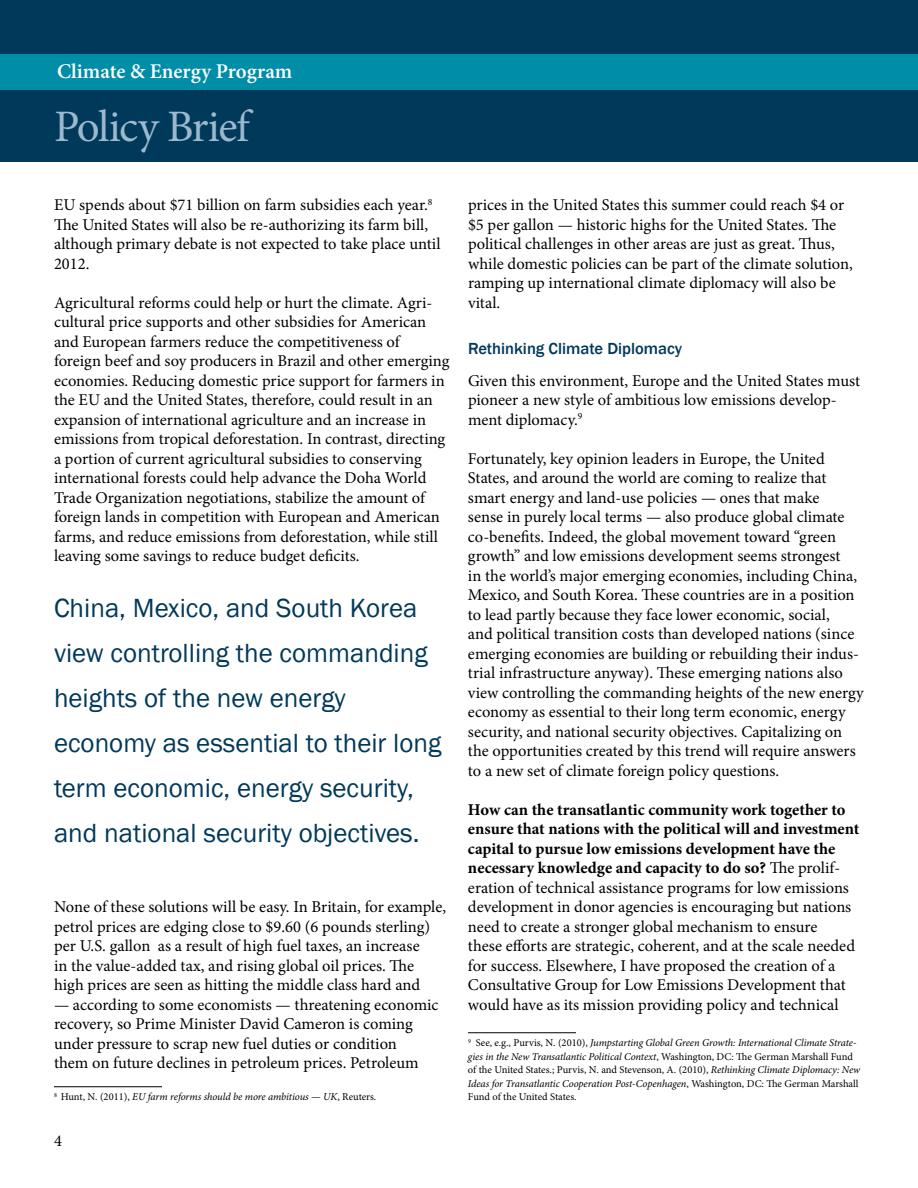
<style>
.page{position:relative;width:918px;height:1188px;background:#fff}
.page>*{position:absolute;margin:0;border:0;box-sizing:border-box;transform-origin:0 0}
.t1{font:45px "Minion Pro";letter-spacing:-.035em;color:#9cb9ce}
.t2{font:27px/45px "Franklin Gothic";color:#00395a}
.t3{font:600 21px "Minion Pro";color:#fff}
.t4{font:16.5px/19.5px "Minion Pro";color:#000}
.t5{font:500 16.5px "Franklin Gothic";color:#00395a}
.t6{font:italic 10.5px/13.5px "Minion Pro";letter-spacing:-.01em;color:#000}
.s1{font-style:normal}
.s2{font-weight:700}
</style>
<div class="page">
<div style="left:0;top:0;width:918px;height:162px;background:#00395a"></div>
<div style="left:0;top:54px;width:918px;height:36px;background:#008da8"></div>
<hr style="left:54px;top:1086px;width:108px;height:1px;background:#000">
<hr style="left:468px;top:1032px;width:108px;height:1px;background:#000">
<p class="t3" style="left:57px;top:57px;width:237px">Climate &amp; Energy Program</p>
<h1 class="t1" style="left:54px;top:96px;width:197px">Policy Brief</h1>
<p class="t4" style="left:54px;top:195px;width:388px">EU spends about $71 billion on farm subsidies each year.<sup>8<br></sup>The United States will also be re-authorizing its farm bill, although primary debate is not expected to take place until 2012.</p>
<p class="t4" style="left:54px;top:293px;width:397px">Agricultural reforms could help or hurt the climate. Agri&shy;cultural price supports and other subsidies for American and European farmers reduce the competitiveness of foreign beef and soy producers in Brazil and other emerging economies. Reducing domestic price support for farmers in the EU and the United States, therefore, could result in an expansion of international agriculture and an increase in emissions from tropical deforestation. In contrast, directing a portion of current agricultural subsidies to conserving international forests could help advance the Doha World Trade Organization negotiations, stabilize the amount of foreign lands in competition with European and American farms, and reduce emissions from deforestation, while still leaving some savings to reduce budget deficits.</p>
<h2 class="t2" style="left:54px;top:586px;width:389px">China, Mexico, and South Korea view controlling the commanding heights of the new energy economy as essential to their long term economic, energy security, and national security objectives.</h2>
<p class="t4" style="left:54px;top:897px;width:394px">None of these solutions will be easy. In Britain, for example, petrol prices are edging close to $9.60 (6 pounds sterling) per U.S. gallon as a result of high fuel taxes, an increase<br>in the value-added tax, and rising global oil prices. The high prices are seen as hitting the middle class hard and</p>
<p class="t4" style="left:54px;top:995px;width:386px">— according to some economists — threatening economic recovery, so Prime Minister David Cameron is coming under pressure to scrap new fuel duties or condition<br>them on future declines in petroleum prices. Petroleum</p>
<p class="t6" style="left:54px;top:1090px;width:324px"><sup>8</sup> <span class="s1">Hunt, N. (2011),</span> EU farm reforms should be more ambitious — UK<span class="s1">, Reuters.</span></p>
<p class="t4" style="left:54px;top:1131px;width:9px">4</p>
<p class="t4" style="left:468px;top:195px;width:386px">prices in the United States this summer could reach $4 or $5 per gallon — historic highs for the United States. The political challenges in other areas are just as great. Thus, while domestic policies can be part of the climate solution, ramping up international climate diplomacy will also be vital.</p>
<p class="t5" style="left:468px;top:338px;width:216px">Rethinking Climate Diplomacy</p>
<p class="t4" style="left:468px;top:371px;width:394px">Given this environment, Europe and the United States must pioneer a new style of ambitious low emissions develop&shy;ment diplomacy.<sup>9</sup></p>
<p class="t4" style="left:468px;top:449px;width:397px">Fortunately, key opinion leaders in Europe, the United States, and around the world are coming to realize that smart energy and land-use policies — ones that make<br>sense in purely local terms — also produce global climate co-benefits. Indeed, the global movement toward “green growth” and low emissions development seems strongest<br>in the world’s major emerging economies, including China, Mexico, and South Korea. These countries are in a position to lead partly because they face lower economic, social,<br>and political transition costs than developed nations (since emerging economies are building or rebuilding their indus&shy;trial infrastructure anyway). These emerging nations also view controlling the commanding heights of the new energy economy as essential to their long term economic, energy security, and national security objectives. Capitalizing on the opportunities created by this trend will require answers to a new set of climate foreign policy questions.</p>
<p class="t4" style="left:468px;top:800px;width:393px"><span class="s2">How can the transatlantic community work together to ensure that nations with the political will and investment capital to pursue low emissions development have the necessary knowledge and capacity to do so?</span> The prolif&shy;eration of technical assistance programs for low emissions development in donor agencies is encouraging but nations need to create a stronger global mechanism to ensure<br>these efforts are strategic, coherent, and at the scale needed for success. Elsewhere, I have proposed the creation of a Consultative Group for Low Emissions Development that would have as its mission providing policy and technical</p>
<p class="t6" style="left:468px;top:1036px;width:394px"><sup>9</sup> <span class="s1">See, e.g., Purvis, N. (2010),</span> Jumpstarting Global Green Growth: International Climate Strate&shy;gies in the New Transatlantic Political Context<span class="s1">, Washington, DC: The German Marshall Fund of the United States.; Purvis, N. and Stevenson, A. (2010),</span> Rethinking Climate Diplomacy: New Ideas for Transatlantic Cooperation Post-Copenhagen<span class="s1">, Washington, DC: The German Marshall Fund of the United States.</span></p>
</div>
